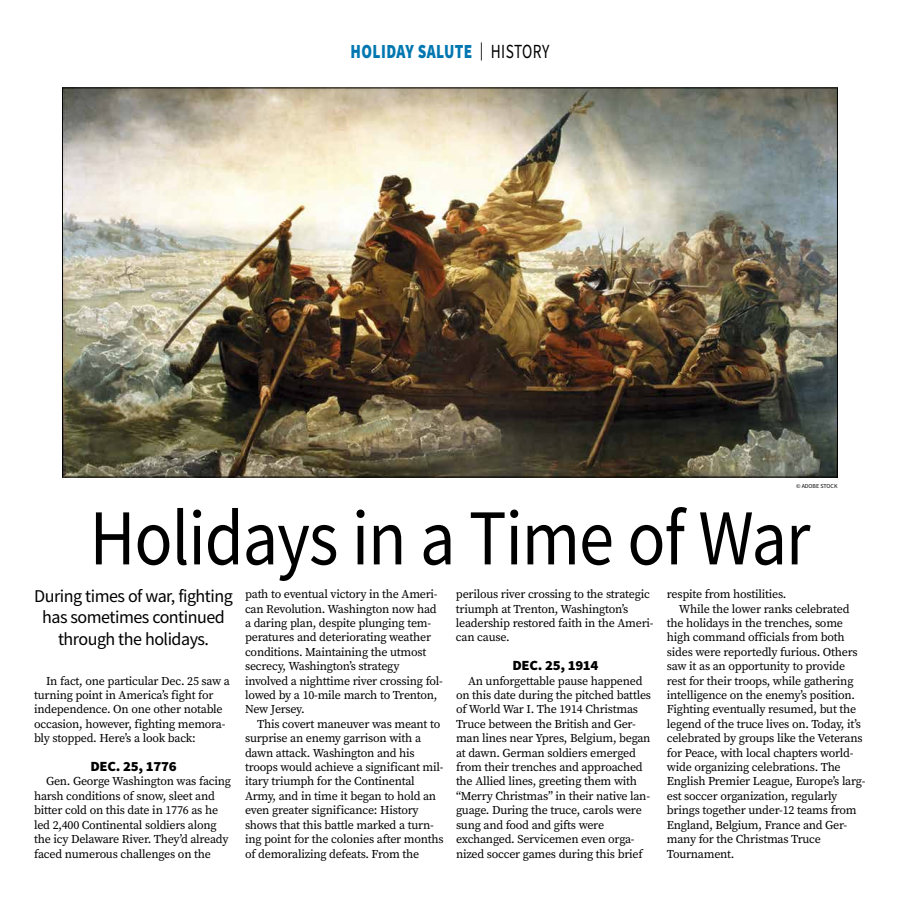
<style>
.page{position:relative;width:900px;height:908px;background:#fff}
.page>*{position:absolute;margin:0;border:0;box-sizing:border-box;transform-origin:0 0}
.t1{font:79.2px "Source Sans Pro";letter-spacing:-.015em;color:#000;scale:.89 1}
.t2{font:900 20px "Source Sans Pro";letter-spacing:.025em;color:#0077b1;scale:.77 1}
.t3{font:18px/21.6px "Source Sans Pro";letter-spacing:-.03em;color:#000;text-align:center}
.t4{font:900 14px "Source Sans Pro";letter-spacing:-.02em;color:#000;scale:1.05 1}
.t5{font:12px/14.4px "Source Serif Pro";letter-spacing:-.02em;color:#000}
.t6{font:6px "Source Sans Pro";color:#000}
.s1{font-weight:400;font-size:18px;color:#000}
.s2{font-weight:400;color:#000}
</style>
<div class="page">
<img style="left:64px;top:90px;width:772px;height:385px">
<h2 class="t2" style="left:351px;top:38px;width:260px">HOLIDAY SALUTE <span class="s1">|</span> <span class="s2">HISTORY</span></h2>
<p class="t6" style="left:796px;top:482px;width:43px">© ADOBE STOCK</p>
<h1 class="t1" style="left:90px;top:487px;width:811px">Holidays in a Time of War</h1>
<h3 class="t3" style="left:34px;top:584px;width:200px">During times of war, fighting has sometimes continued through the holidays.</h3>
<p class="t5" style="left:34px;top:673px;width:197px;text-indent:12px">In fact, one particular Dec. 25 saw a turning point in America’s fight for independence. On one other notable occasion, however, fighting memora&shy;bly stopped. Here’s a look back:</p>
<p class="t4" style="left:90px;top:756px;width:84px">DEC. 25, 1776</p>
<p class="t5" style="left:34px;top:774px;width:198px;text-indent:12px">Gen. George Washington was facing harsh conditions of snow, sleet and bitter cold on this date in 1776 as he led 2,400 Continental soldiers along the icy Delaware River. They’d already faced numerous challenges on the</p>
<p class="t5" style="left:245px;top:586px;width:199px">path to eventual victory in the Ameri&shy;can Revolution. Washington now had a daring plan, despite plunging tem&shy;peratures and deteriorating weather conditions. Maintaining the utmost secrecy, Washington’s strategy involved a nighttime river crossing fol&shy;lowed by a 10-mile march to Trenton, New Jersey.</p>
<p class="t5" style="left:245px;top:716px;width:200px;text-indent:12px">This covert maneuver was meant to surprise an enemy garrison with a dawn attack. Washington and his troops would achieve a significant mil&shy;itary triumph for the Continental Army, and in time it began to hold an even greater significance: History shows that this battle marked a turn&shy;ing point for the colonies after months of demoralizing defeats. From the</p>
<p class="t5" style="left:456px;top:586px;width:199px">perilous river crossing to the strategic triumph at Trenton, Washington’s leadership restored faith in the Ameri&shy;can cause.</p>
<p class="t4" style="left:512px;top:655px;width:84px">DEC. 25, 1914</p>
<p class="t5" style="left:456px;top:673px;width:197px;text-indent:12px">An unforgettable pause happened on this date during the pitched battles of World War I. The 1914 Christmas Truce between the British and Ger&shy;man lines near Ypres, Belgium, began at dawn. German soldiers emerged from their trenches and approached the Allied lines, greeting them with “Merry Christmas” in their native lan&shy;guage. During the truce, carols were sung and food and gifts were exchanged. Servicemen even orga&shy;nized soccer games during this brief</p>
<p class="t5" style="left:667px;top:586px;width:121px">respite from hostilities.</p>
<p class="t5" style="left:679px;top:601px;width:172px">While the lower ranks celebrated</p>
<p class="t5" style="left:667px;top:615px;width:178px">the holidays in the trenches, some</p>
<p class="t5" style="left:667px;top:630px;width:179px">high command officials from both</p>
<p class="t5" style="left:667px;top:644px;width:192px">sides were reportedly furious. Others</p>
<p class="t5" style="left:667px;top:658px;width:180px">saw it as an opportunity to provide</p>
<p class="t5" style="left:667px;top:673px;width:188px">rest for their troops, while gathering</p>
<p class="t5" style="left:667px;top:687px;width:190px">intelligence on the enemy’s position.</p>
<p class="t5" style="left:667px;top:702px;width:191px">Fighting eventually resumed, but the</p>
<p class="t5" style="left:667px;top:716px;width:195px">legend of the truce lives on. Today, it’s</p>
<p class="t5" style="left:667px;top:730px;width:197px">celebrated by groups like the Veterans</p>
<p class="t5" style="left:667px;top:745px;width:188px">for Peace, with local chapters world-</p>
<p class="t5" style="left:667px;top:759px;width:175px">wide organizing celebrations. The</p>
<p class="t5" style="left:667px;top:774px;width:200px">English Premier League, Europe’s larg-</p>
<p class="t5" style="left:667px;top:788px;width:172px">est soccer organization, regularly</p>
<p class="t5" style="left:667px;top:802px;width:191px">brings together under-12 teams from</p>
<p class="t5" style="left:667px;top:817px;width:182px">England, Belgium, France and Ger-</p>
<p class="t5" style="left:667px;top:831px;width:155px">many for the Christmas Truce</p>
<p class="t5" style="left:667px;top:846px;width:69px">Tournament.</p>
</div>
